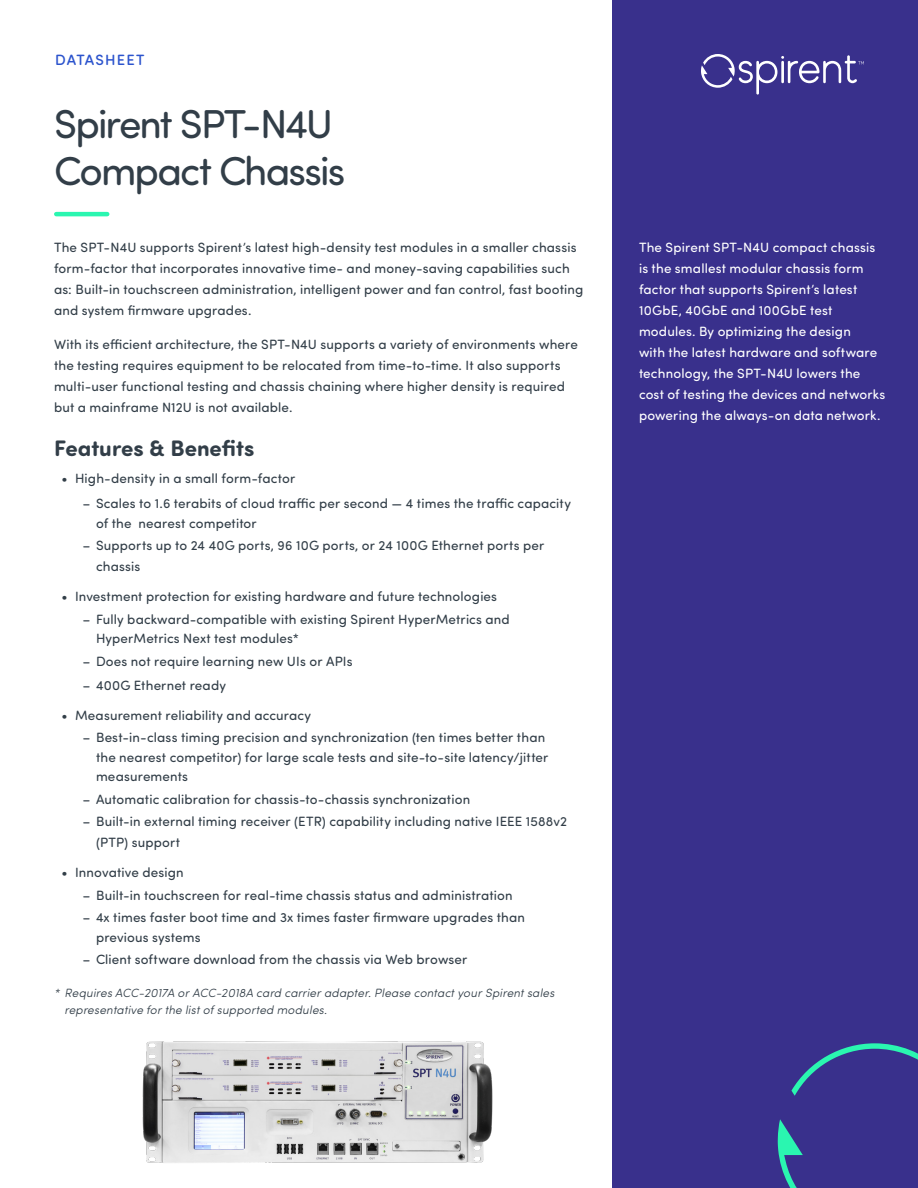
<style>
.page{position:relative;width:918px;height:1188px;background:#fff}
.page>*{position:absolute;margin:0;border:0;box-sizing:border-box;transform-origin:0 0}
.Cover_Title_Gray{font:40.5px/46.5px "Sofia Pro Soft";letter-spacing:-.045em;color:#323e48}
.Heading_1{font:700 22.5px "Sofia Pro Soft";color:#323e48}
.t1{font:500 15px "Sofia Pro Soft";letter-spacing:.075em;color:#2c54cd}
.Body_Text{font:13.5px/21px "Sofia Pro Soft";letter-spacing:.01em;color:#323e48}
.Body_Text-2{font:13.5px/21px "Sofia Pro Soft";letter-spacing:.01em;color:#fff}
.Caption-Footnote_-_l{font:italic 300 12px/16.5px "Sofia Pro Soft";letter-spacing:.01em;color:#323e48}
</style>
<div class="page">
<div style="left:612px;top:0;width:306px;height:1188px;background:#39308c"></div>
<svg style="left:778px;top:1043px;width:140px;height:145px"></svg>
<svg style="left:701px;top:54px;width:163px;height:41px"></svg>
<svg style="left:56px;top:212px;width:54px;height:4px"></svg>
<img style="left:142px;top:1041px;width:351px;height:122px">
<p class="t1" style="left:55px;top:49px;width:91px">DATASHEET</p>
<p class="Cover_Title_Gray" style="left:54px;top:99px;width:293px">Spirent SPT-N4U<br>Compact Chassis</p>
<p class="Body_Text" style="left:54px;top:236px;width:531px">The SPT-N4U supports Spirent’s latest high-density test modules in a smaller chassis form-factor that incorporates innovative time- and money-saving capabilities such as: Built-in touchscreen administration, intelligent power and fan control, fast booting and system firmware upgrades.</p>
<p class="Body_Text" style="left:54px;top:333px;width:525px">With its efficient architecture, the SPT-N4U supports a variety of environments where the testing requires equipment to be relocated from time-to-time. It also supports multi-user functional testing and chassis chaining where higher density is required but a mainframe N12U is not available.</p>
<p class="Heading_1" style="left:54px;top:432px;width:202px">Features &amp; Benefits</p>
<p class="Body_Text" style="left:62px;top:467px;width:235px">• High-density in a small form-factor</p>
<p class="Body_Text" style="left:96px;top:493px;width:476px;line-height:19.5px;text-indent:-14px">– Scales to 1.6 terabits of cloud traffic per second — 4 times the traffic capacity of the nearest competitor</p>
<p class="Body_Text" style="left:96px;top:534px;width:450px;text-indent:-14px">– Supports up to 24 40G ports, 96 10G ports, or 24 100G Ethernet ports per chassis</p>
<p class="Body_Text" style="left:62px;top:585px;width:437px">• Investment protection for existing hardware and future technologies</p>
<p class="Body_Text" style="left:96px;top:609px;width:415px;line-height:19.5px;text-indent:-14px">– Fully backward-compatible with existing Spirent HyperMetrics and<br>HyperMetrics Next test modules*</p>
<p class="Body_Text" style="left:82px;top:650px;width:272px">– Does not require learning new UIs or APIs</p>
<p class="Body_Text" style="left:82px;top:674px;width:145px">– 400G Ethernet ready</p>
<p class="Body_Text" style="left:62px;top:704px;width:251px">• Measurement reliability and accuracy</p>
<p class="Body_Text" style="left:96px;top:727px;width:454px;line-height:19.5px;text-indent:-14px">– Best-in-class timing precision and synchronization (ten times better than the nearest competitor) for large scale tests and site-to-site latency/jitter measurements</p>
<p class="Body_Text" style="left:82px;top:788px;width:389px">– Automatic calibration for chassis-to-chassis synchronization</p>
<p class="Body_Text" style="left:96px;top:810px;width:473px;text-indent:-14px">– Built-in external timing receiver (ETR) capability including native IEEE 1588v2 (PTP) support</p>
<p class="Body_Text" style="left:62px;top:861px;width:124px">• Innovative design</p>
<p class="Body_Text" style="left:82px;top:884px;width:432px">– Built-in touchscreen for real-time chassis status and administration</p>
<p class="Body_Text" style="left:96px;top:907px;width:430px;line-height:19.5px;text-indent:-14px">– 4x times faster boot time and 3x times faster firmware upgrades than previous systems</p>
<p class="Body_Text" style="left:82px;top:948px;width:386px">– Client software download from the chassis via Web browser</p>
<p class="Caption-Footnote_-_l" style="left:64px;top:984px;width:492px;text-indent:-10px">* Requires ACC-2017A or ACC-2018A card carrier adapter. Please contact your Spirent sales representative for the list of supported modules.</p>
<p class="Body_Text-2" style="left:639px;top:236px;width:248px">The Spirent SPT-N4U compact chassis is the smallest modular chassis form factor that supports Spirent’s latest 10GbE, 40GbE and 100GbE test modules. By optimizing the design<br>with the latest hardware and software technology, the SPT-N4U lowers the cost of testing the devices and networks powering the always-on data network.</p>
</div>
